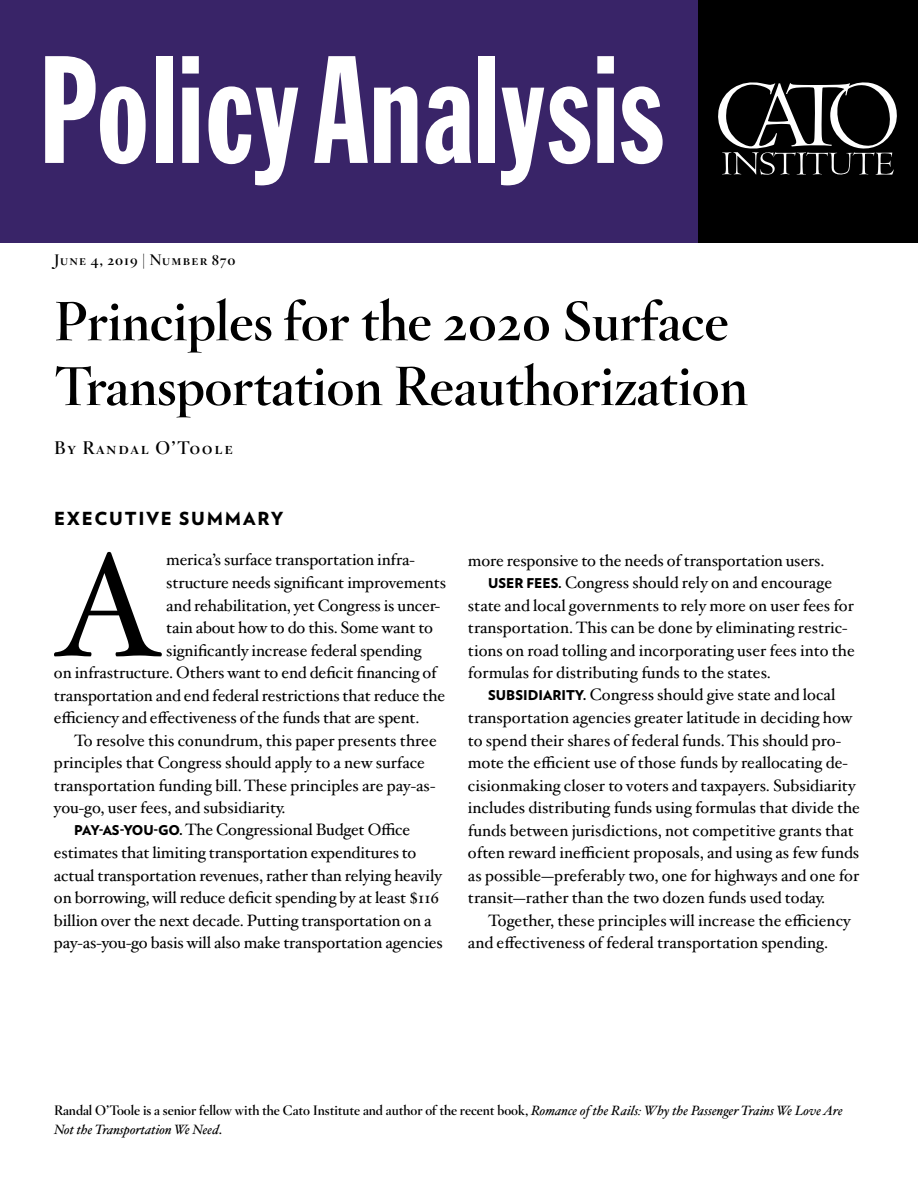
<style>
.page{position:relative;width:918px;height:1188px;background:#fff}
.page>*{position:absolute;margin:0;border:0;box-sizing:border-box;transform-origin:0 0}
.t1{font:150px "Franklin Gothic Std Extra Cond";letter-spacing:.015em;color:#fff;scale:.95 1}
.t2{font:147px "Hoefler Txt";color:#000}
.t3{font:700 54px/64.8px "Hoefler Titling";color:#000}
.t4{font:900 18px "Verlag";letter-spacing:.1em;color:#000}
.t5{font:700 18px "Hoefler Titling";letter-spacing:.075em;color:#000}
.t6{font:16.5px "Hoefler Txt";color:#000}
.t7{font:700 15px "Hoefler Titling";letter-spacing:.05em;color:#000}
.t8{font:700 13.5px "Hoefler Titling";color:#000}
.t9{font:italic 13.5px "Hoefler Txt";color:#000}
.s1{font-family:"Verlag";font-weight:900;font-size:13.5px}
.s2{font-family:"Hoefler Txt";font-weight:400;font-style:italic}
.s3{font-family:"Hoefler Titling";font-weight:700;font-style:normal}
</style>
<div class="page">
<div style="left:0;top:0;width:698px;height:243px;background:#392468"></div>
<div style="left:698px;top:0;width:220px;height:243px;background:#000"></div>
<svg style="left:718px;top:82px;width:179px;height:93px"></svg>
<h1 class="t1" style="left:39px;top:30px;width:660px">PolicyAnalysis</h1>
<p class="t7" style="left:54px;top:248px;width:183px">June 4, 2019 | Number 870</p>
<h3 class="t3" style="left:54px;top:284px;width:695px">Principles for the 2020 Surface<br>Transportation Reauthorization</h3>
<p class="t5" style="left:54px;top:433px;width:181px">By Randal O’Toole</p>
<p class="t4" style="left:54px;top:504px;width:231px">EXECUTIVE SUMMARY</p>
<h2 class="t2" style="left:54px;top:497px;width:109px">A</h2>
<p class="t6" style="left:166px;top:548px;width:250px">merica’s surface transportation infra-</p>
<p class="t6" style="left:166px;top:570px;width:281px">structure needs significant improvements</p>
<p class="t6" style="left:166px;top:593px;width:275px">and rehabilitation, yet Congress is uncer-</p>
<p class="t6" style="left:166px;top:615px;width:268px">tain about how to do this. Some want to</p>
<p class="t6" style="left:166px;top:638px;width:257px">significantly increase federal spending</p>
<p class="t6" style="left:54px;top:660px;width:384px">on infrastructure. Others want to end deficit financing of</p>
<p class="t6" style="left:54px;top:683px;width:393px">transportation and end federal restrictions that reduce the</p>
<p class="t6" style="left:54px;top:705px;width:367px">efficiency and effectiveness of the funds that are spent.</p>
<p class="t6" style="left:74px;top:728px;width:364px">To resolve this conundrum, this paper presents three</p>
<p class="t6" style="left:54px;top:750px;width:373px">principles that Congress should apply to a new surface</p>
<p class="t6" style="left:54px;top:773px;width:383px">transportation funding bill. These principles are pay-as-</p>
<p class="t6" style="left:54px;top:795px;width:233px">you-go, user fees, and subsidiarity.</p>
<p class="t6" style="left:74px;top:818px;width:338px"><span class="s1">PAY-AS-YOU-GO.</span> The Congressional Budget Office</p>
<p class="t6" style="left:54px;top:840px;width:364px">estimates that limiting transportation expenditures to</p>
<p class="t6" style="left:54px;top:863px;width:390px">actual transportation revenues, rather than relying heavily</p>
<p class="t6" style="left:54px;top:885px;width:387px">on borrowing, will reduce deficit spending by at least $116</p>
<p class="t6" style="left:54px;top:908px;width:379px">billion over the next decade. Putting transportation on a</p>
<p class="t6" style="left:54px;top:930px;width:390px">pay-as-you-go basis will also make transportation agencies</p>
<p class="t6" style="left:468px;top:548px;width:358px">more responsive to the needs of transportation users.</p>
<p class="t6" style="left:488px;top:570px;width:345px"><span class="s1">USER FEES.</span> Congress should rely on and encourage</p>
<p class="t6" style="left:468px;top:593px;width:387px">state and local governments to rely more on user fees for</p>
<p class="t6" style="left:468px;top:615px;width:381px">transportation. This can be done by eliminating restric-</p>
<p class="t6" style="left:468px;top:638px;width:388px">tions on road tolling and incorporating user fees into the</p>
<p class="t6" style="left:468px;top:660px;width:305px">formulas for distributing funds to the states.</p>
<p class="t6" style="left:488px;top:683px;width:349px"><span class="s1">SUBSIDIARITY.</span> Congress should give state and local</p>
<p class="t6" style="left:468px;top:705px;width:386px">transportation agencies greater latitude in deciding how</p>
<p class="t6" style="left:468px;top:728px;width:375px">to spend their shares of federal funds. This should pro-</p>
<p class="t6" style="left:468px;top:750px;width:381px">mote the efficient use of those funds by reallocating de-</p>
<p class="t6" style="left:468px;top:773px;width:389px">cisionmaking closer to voters and taxpayers. Subsidiarity</p>
<p class="t6" style="left:468px;top:795px;width:394px">includes distributing funds using formulas that divide the</p>
<p class="t6" style="left:468px;top:818px;width:387px">funds between jurisdictions, not competitive grants that</p>
<p class="t6" style="left:468px;top:840px;width:393px">often reward inefficient proposals, and using as few funds</p>
<p class="t6" style="left:468px;top:863px;width:393px">as possible—preferably two, one for highways and one for</p>
<p class="t6" style="left:468px;top:885px;width:359px">transit—rather than the two dozen funds used today.</p>
<p class="t6" style="left:488px;top:908px;width:364px">Together, these principles will increase the efficiency</p>
<p class="t6" style="left:468px;top:930px;width:362px">and effectiveness of federal transportation spending.</p>
<p class="t8" style="left:54px;top:1099px;width:791px">Randal O’Toole is a senior fellow with the Cato Institute and author of the recent book, <span class="s2">Romance of the Rails: Why the Passenger Trains We Love Are</span></p>
<p class="t9" style="left:54px;top:1121px;width:170px">Not the Transportation We Need<span class="s3">.</span></p>
</div>
